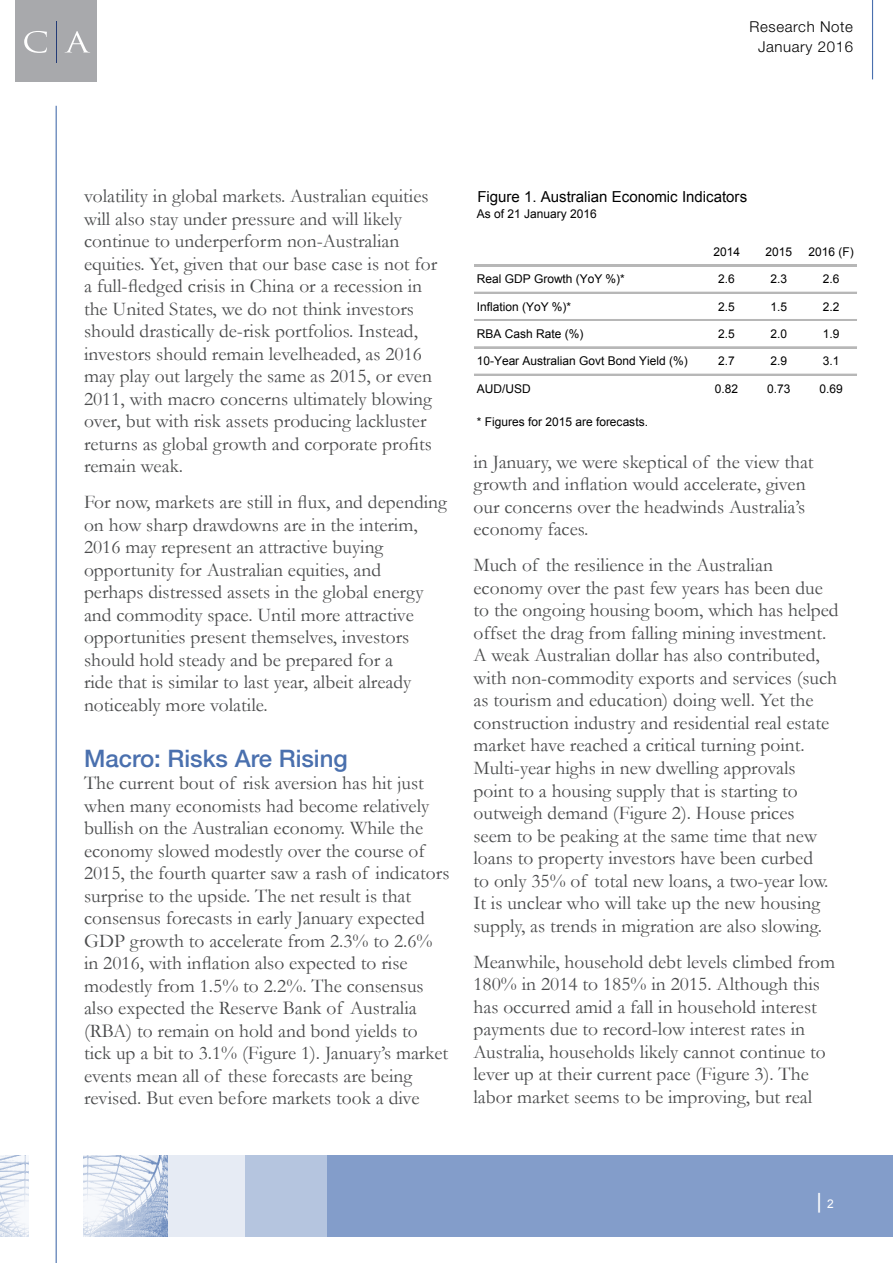
<style>
.page{position:relative;width:893px;height:1263px;background:#fff}
.page>*{position:absolute;margin:0;border:0;box-sizing:border-box;transform-origin:0 0}
.t1{font:500 24px "Helvetica Neue LT";color:#4a70ae}
.t2{font:21px "Arial";color:#fff}
.t3{font:19.5px/22.5px "Garamond";color:#4a4b4c}
.t4{font:15.15px "Arial";color:#000}
.t5{font:300 15px/19.5px "Helvetica Neue LT Std";letter-spacing:.04em;color:#000;text-align:center}
.t6{font:12px "Arial";color:#000}
.s1{font-size:12px}
</style>
<div class="page">
<hr style="left:56px;top:106px;width:1px;height:1157px;background:#4a70ae">
<div style="left:16px;top:1px;width:81px;height:81px;background:#a8a9ac"></div>
<hr style="left:56px;top:21px;width:1px;height:42px;background:#233b76">
<svg style="left:24px;top:31px;width:66px;height:22px"></svg>
<hr style="left:872px;top:0;width:1px;height:79px;background:#4a70ae">
<div style="left:165px;top:1155px;width:81px;height:81px;background:#e6ebf4"></div>
<div style="left:327px;top:1155px;width:566px;height:81px;background:#839dca"></div>
<div style="left:246px;top:1155px;width:81px;height:81px;background:#b5c5df"></div>
<img style="left:0;top:1155px;width:29px;height:81px">
<img style="left:84px;top:1155px;width:83px;height:81px">
<hr style="left:474px;top:264px;width:382px;height:3px;background:#b7b7b7">
<hr style="left:474px;top:292px;width:382px;height:2px;background:#b7b7b7">
<hr style="left:474px;top:319px;width:382px;height:2px;background:#b7b7b7">
<hr style="left:474px;top:347px;width:382px;height:1px;background:#b7b7b7">
<hr style="left:474px;top:374px;width:382px;height:2px;background:#b7b7b7">
<p class="t5" style="left:750px;top:17px;width:105px">Research Note<br>January 2016</p>
<p class="t3" style="left:84px;top:184px;width:355px">volatility in global markets. Australian equities will also stay under pressure and will likely continue to underperform non-Australian equities. Yet, given that our base case is not for a full-fledged crisis in China or a recession in the United States, we do not think investors should drastically de-risk portfolios. Instead, investors should remain levelheaded, as 2016 may play out largely the same as 2015, or even 2011, with macro concerns ultimately blowing over, but with risk assets producing lackluster returns as global growth and corporate profits remain weak.</p>
<p class="t3" style="left:84px;top:490px;width:364px">For now, markets are still in flux, and depending on how sharp drawdowns are in the interim, 2016 may represent an attractive buying opportunity for Australian equities, and<br>perhaps distressed assets in the global energy and commodity space. Until more attractive opportunities present themselves, investors should hold steady and be prepared for a<br>ride that is similar to last year, albeit already noticeably more volatile.</p>
<p class="t1" style="left:84px;top:744px;width:265px">Macro: Risks Are Rising</p>
<p class="t3" style="left:84px;top:771px;width:367px">The current bout of risk aversion has hit just when many economists had become relatively bullish on the Australian economy. While the economy slowed modestly over the course of 2015, the fourth quarter saw a rash of indicators surprise to the upside. The net result is that consensus forecasts in early January expected GDP growth to accelerate from 2.3% to 2.6% in 2016, with inflation also expected to rise modestly from 1.5% to 2.2%. The consensus also expected the Reserve Bank of Australia (RBA) to remain on hold and bond yields to tick up a bit to 3.1% (Figure 1). January’s market events mean all of these forecasts are being revised. But even before markets took a dive</p>
<p class="t4" style="left:477px;top:186px;width:271px">Figure 1. Australian Economic Indicators</p>
<p class="t6" style="left:477px;top:206px;width:121px">As of 21 January 2016</p>
<p class="t6" style="left:713px;top:244px;width:28px">2014</p>
<p class="t6" style="left:766px;top:244px;width:28px">2015</p>
<p class="t6" style="left:808px;top:244px;width:47px">2016 (F)</p>
<p class="t6" style="left:477px;top:271px;width:149px">Real GDP Growth (YoY %)*</p>
<p class="t6" style="left:718px;top:271px;width:18px">2.6</p>
<p class="t6" style="left:770px;top:271px;width:18px">2.3</p>
<p class="t6" style="left:823px;top:271px;width:18px">2.6</p>
<p class="t6" style="left:477px;top:299px;width:96px">Inflation (YoY %)*</p>
<p class="t6" style="left:718px;top:299px;width:18px">2.5</p>
<p class="t6" style="left:770px;top:299px;width:18px">1.5</p>
<p class="t6" style="left:823px;top:299px;width:18px">2.2</p>
<p class="t6" style="left:477px;top:326px;width:108px">RBA Cash Rate (%)</p>
<p class="t6" style="left:718px;top:326px;width:18px">2.5</p>
<p class="t6" style="left:770px;top:326px;width:18px">2.0</p>
<p class="t6" style="left:823px;top:326px;width:18px">1.9</p>
<p class="t6" style="left:477px;top:353px;width:212px">10-Year Australian Govt Bond Yield (%)</p>
<p class="t6" style="left:718px;top:353px;width:18px">2.7</p>
<p class="t6" style="left:770px;top:353px;width:18px">2.9</p>
<p class="t6" style="left:823px;top:353px;width:18px">3.1</p>
<p class="t6" style="left:477px;top:381px;width:55px">AUD/USD</p>
<p class="t6" style="left:715px;top:381px;width:25px">0.82</p>
<p class="t6" style="left:767px;top:381px;width:25px">0.73</p>
<p class="t6" style="left:819px;top:381px;width:25px">0.69</p>
<p class="t6" style="left:477px;top:413px;width:173px">* Figures for 2015 are forecasts.</p>
<p class="t3" style="left:473px;top:450px;width:342px">in January, we were skeptical of the view that growth and inflation would accelerate, given our concerns over the headwinds Australia’s economy faces.</p>
<p class="t3" style="left:473px;top:553px;width:367px">Much of the resilience in the Australian economy over the past few years has been due to the ongoing housing boom, which has helped offset the drag from falling mining investment.<br>A weak Australian dollar has also contributed, with non-commodity exports and services (such as tourism and education) doing well. Yet the construction industry and residential real estate market have reached a critical turning point.<br>Multi-year highs in new dwelling approvals point to a housing supply that is starting to outweigh demand (Figure 2). House prices<br>seem to be peaking at the same time that new loans to property investors have been curbed<br>to only 35% of total new loans, a two-year low.<br>It is unclear who will take up the new housing supply, as trends in migration are also slowing.</p>
<p class="t3" style="left:473px;top:950px;width:363px">Meanwhile, household debt levels climbed from 180% in 2014 to 185% in 2015. Although this has occurred amid a fall in household interest payments due to record-low interest rates in Australia, households likely cannot continue to lever up at their current pace (Figure 3). The labor market seems to be improving, but real</p>
<p class="t2" style="left:816px;top:1187px;width:19px">| <span class="s1">2</span></p>
</div>
